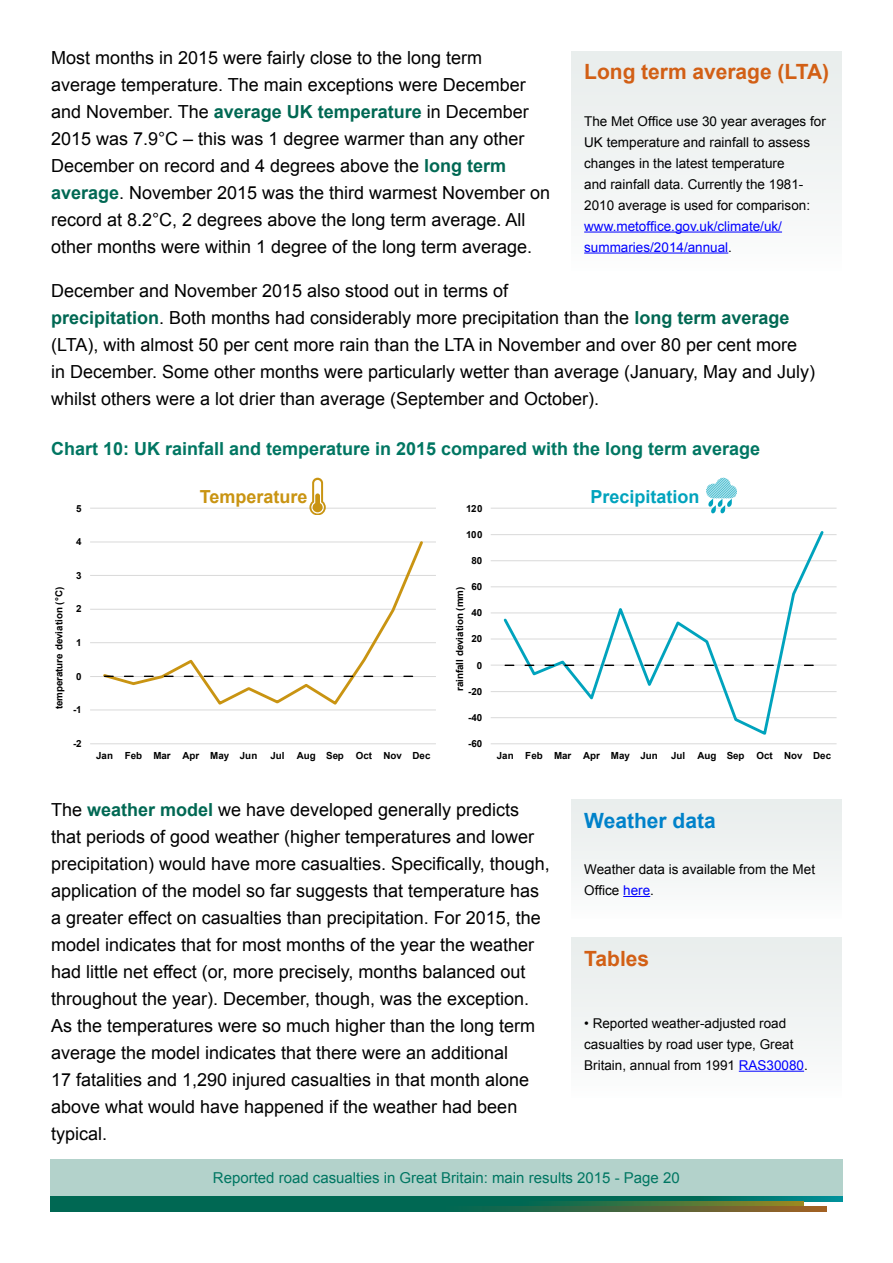
<style>
.page{position:relative;width:893px;height:1263px;background:#fff}
.page>*{position:absolute;margin:0;border:0;box-sizing:border-box;transform-origin:0 0}
.bold_intro_text{font:700 21px "Arial";color:#d25f15}
.bold_intro_text-2{font:700 21px "Arial";color:#0082ca}
.t1{font:18px/27px "Arial";color:#000}
.bold_intro_text-3{font:700 18px "Arial";color:#007662}
.t2{font:700 18px "Arial";color:#00a3bd}
.t3{font:700 18px "Arial";color:#c99412}
.t4{font:15px "Arial";color:#007662}
.t5{font:13.5px/21px "Arial";color:#000}
.t6{font:700 9.75px "Arial";letter-spacing:-.015em;color:#000}
.t7{font:700 9.75px "Arial";letter-spacing:.005em;color:#000}
.s1{font-weight:700;color:#006853}
.s2{color:#00f}
</style>
<div class="page">
<div style="left:571px;top:51px;width:271px;height:219px;background:#f0f3f3"></div>
<hr style="left:584px;top:232px;width:198px;height:1px;background:#00f">
<hr style="left:584px;top:253px;width:144px;height:1px;background:#00f">
<div style="left:571px;top:799px;width:271px;height:119px;background:#f0f3f3"></div>
<svg style="left:623px;top:896px;width:27px;height:1px"></svg>
<hr style="left:90px;top:743px;width:346px;height:1px;background:#d9d9d9">
<hr style="left:90px;top:709px;width:346px;height:1px;background:#d9d9d9">
<hr style="left:90px;top:676px;width:346px;height:1px;background:#d9d9d9">
<hr style="left:90px;top:642px;width:346px;height:1px;background:#d9d9d9">
<hr style="left:90px;top:609px;width:346px;height:1px;background:#d9d9d9">
<hr style="left:90px;top:575px;width:346px;height:1px;background:#d9d9d9">
<hr style="left:90px;top:542px;width:346px;height:1px;background:#d9d9d9">
<hr style="left:90px;top:508px;width:346px;height:1px;background:#d9d9d9">
<svg style="left:101px;top:541px;width:324px;height:164px"></svg>
<svg style="left:105px;top:676px;width:316px;height:1px"></svg>
<hr style="left:491px;top:743px;width:345px;height:1px;background:#d9d9d9">
<hr style="left:491px;top:717px;width:345px;height:1px;background:#d9d9d9">
<hr style="left:491px;top:691px;width:345px;height:1px;background:#d9d9d9">
<hr style="left:491px;top:665px;width:345px;height:1px;background:#d9d9d9">
<hr style="left:491px;top:639px;width:345px;height:1px;background:#d9d9d9">
<hr style="left:491px;top:612px;width:345px;height:1px;background:#d9d9d9">
<hr style="left:491px;top:586px;width:345px;height:1px;background:#d9d9d9">
<hr style="left:491px;top:560px;width:345px;height:1px;background:#d9d9d9">
<hr style="left:491px;top:534px;width:345px;height:1px;background:#d9d9d9">
<hr style="left:491px;top:508px;width:345px;height:1px;background:#d9d9d9">
<svg style="left:501px;top:531px;width:325px;height:204px"></svg>
<svg style="left:505px;top:665px;width:317px;height:1px"></svg>
<svg style="left:309px;top:478px;width:16px;height:37px"></svg>
<svg style="left:706px;top:478px;width:31px;height:35px"></svg>
<div style="left:571px;top:938px;width:271px;height:159px;background:#f1f4f3"></div>
<hr style="left:739px;top:1071px;width:65px;height:1px;background:#00f">
<div style="left:50px;top:1160px;width:792px;height:36px;background:#b3d2cb"></div>
<svg style="left:50px;top:1196px;width:792px;height:5px;background:#006b59"></svg>
<svg style="left:50px;top:1201px;width:753px;height:5px;background:#1b6d4a"></svg>
<svg style="left:50px;top:1206px;width:777px;height:6px;background:#256647"></svg>
<p class="t1" style="left:51px;top:44px;width:501px">Most months in 2015 were fairly close to the long term average temperature. The main exceptions were December and November. The <span class="s1">average UK temperature</span> in December 2015 was 7.9°C – this was 1 degree warmer than any other December on record and 4 degrees above the <span class="s1">long term average</span>. November 2015 was the third warmest November on record at 8.2°C, 2 degrees above the long term average. All other months were within 1 degree of the long term average.</p>
<p class="t1" style="left:51px;top:278px;width:766px">December and November 2015 also stood out in terms of<br><span class="s1">precipitation</span>. Both months had considerably more precipitation than the <span class="s1">long term average </span>(LTA), with almost 50 per cent more rain than the LTA in November and over 80 per cent more in December. Some other months were particularly wetter than average (January, May and July) whilst others were a lot drier than average (September and October).</p>
<p class="bold_intro_text-3" style="left:51px;top:437px;width:711px">Chart 10: UK rainfall and temperature in 2015 compared with the long term average</p>
<p class="bold_intro_text" style="left:584px;top:58px;width:246px">Long term average (LTA)</p>
<p class="t5" style="left:584px;top:110px;width:243px">The Met Office use 30 year averages for UK temperature and rainfall to assess changes in the latest temperature<br>and rainfall data. Currently the 1981- 2010 average is used for comparison: <span class="s2">www.metoffice.gov.uk/climate/uk/ summaries/2014/annual</span>.</p>
<p class="t6" style="left:76px;top:502px;width:7px">5</p>
<p class="t6" style="left:76px;top:535px;width:7px">4</p>
<p class="t6" style="left:52px;top:709px;width:124px;rotate:-90deg">temperature deviation (°C)</p>
<p class="t6" style="left:76px;top:569px;width:7px">3</p>
<p class="t6" style="left:76px;top:602px;width:7px">2</p>
<p class="t6" style="left:76px;top:636px;width:7px">1</p>
<p class="t6" style="left:76px;top:670px;width:7px">0</p>
<p class="t6" style="left:73px;top:703px;width:10px">-1</p>
<p class="t6" style="left:73px;top:737px;width:10px">-2</p>
<p class="t3" style="left:200px;top:484px;width:109px">Temperature</p>
<p class="t6" style="left:96px;top:749px;width:163px">Jan Feb Mar Apr May Jun</p>
<p class="t6" style="left:270px;top:749px;width:16px">Jul</p>
<p class="t6" style="left:297px;top:749px;width:135px">Aug Sep Oct Nov Dec</p>
<p class="t6" style="left:466px;top:502px;width:18px">120</p>
<p class="t6" style="left:466px;top:528px;width:18px">100</p>
<p class="t6" style="left:471px;top:554px;width:12px">80</p>
<p class="t6" style="left:471px;top:580px;width:12px">60</p>
<p class="t7" style="left:453px;top:691px;width:105px;rotate:-90deg">rainfall deviation (mm)</p>
<p class="t6" style="left:471px;top:606px;width:12px">40</p>
<p class="t6" style="left:471px;top:632px;width:12px">20</p>
<p class="t6" style="left:477px;top:659px;width:7px">0</p>
<p class="t6" style="left:468px;top:685px;width:15px">-20</p>
<p class="t6" style="left:468px;top:711px;width:15px">-40</p>
<p class="t6" style="left:468px;top:737px;width:15px">-60</p>
<p class="t2" style="left:590px;top:484px;width:111px">Precipitation</p>
<p class="t6" style="left:497px;top:749px;width:163px">Jan Feb Mar Apr May Jun</p>
<p class="t6" style="left:671px;top:749px;width:16px">Jul</p>
<p class="t6" style="left:697px;top:749px;width:135px">Aug Sep Oct Nov Dec</p>
<p class="t1" style="left:51px;top:796px;width:500px">The <span class="s1">weather model</span> we have developed generally predicts that periods of good weather (higher temperatures and lower precipitation) would have more casualties. Specifically, though, application of the model so far suggests that temperature has a greater effect on casualties than precipitation. For 2015, the model indicates that for most months of the year the weather had little net effect (or, more precisely, months balanced out throughout the year). December, though, was the exception.<br>As the temperatures were so much higher than the long term average the model indicates that there were an additional<br>17 fatalities and 1,290 injured casualties in that month alone above what would have happened if the weather had been typical.</p>
<p class="bold_intro_text-2" style="left:584px;top:806px;width:133px">Weather data</p>
<p class="t5" style="left:584px;top:859px;width:232px">Weather data is available from the Met<br>Office <span class="s2">here</span>.</p>
<p class="bold_intro_text" style="left:584px;top:944px;width:66px">Tables</p>
<p class="t5" style="left:584px;top:1013px;width:225px">• Reported weather-adjusted road casualties by road user type, Great<br>Britain, annual from 1991 <span class="s2">RAS30080</span>.</p>
<p class="t4" style="left:213px;top:1168px;width:468px">Reported road casualties in Great Britain: main results 2015 - Page 20</p>
</div>
